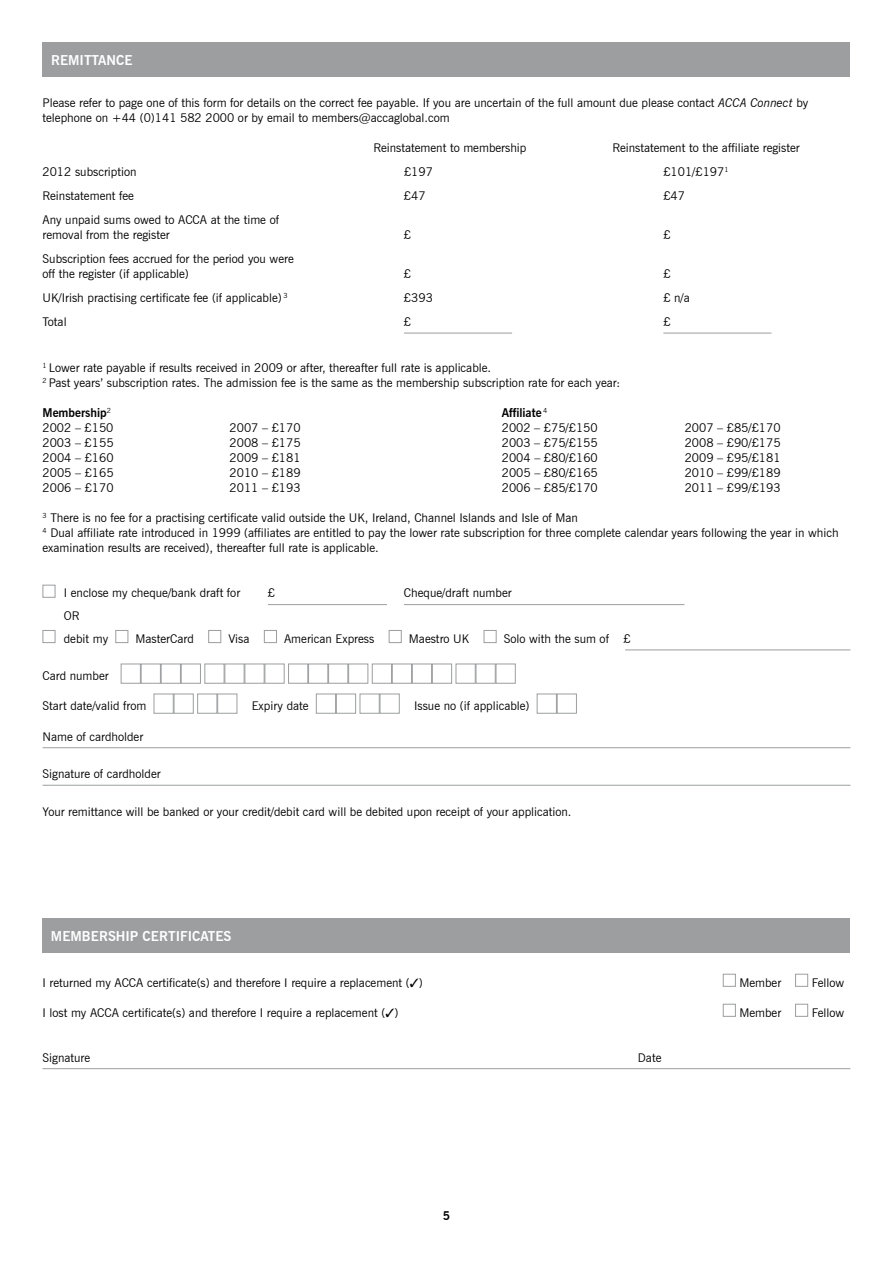
<style>
.page{position:relative;width:893px;height:1263px;background:#fff}
.page>*{position:absolute;margin:0;border:0;box-sizing:border-box;transform-origin:0 0}
.t1{font:700 13.5px "News Gothic BT";color:#fff}
.t2{font:12px/15px "News Gothic BT";color:#000}
.t3{font:700 12px "News Gothic BT";color:#000}
.s1{font-style:italic}
</style>
<div class="page">
<div style="left:723px;top:974px;width:13px;height:13px;border:1px solid #9c9e9f"></div>
<div style="left:795px;top:974px;width:13px;height:13px;border:1px solid #9c9e9f"></div>
<div style="left:723px;top:1004px;width:13px;height:13px;border:1px solid #9c9e9f"></div>
<div style="left:795px;top:1004px;width:13px;height:13px;border:1px solid #9c9e9f"></div>
<hr style="left:42px;top:1068px;width:808px;height:1px;background:#9c9e9f">
<hr style="left:404px;top:333px;width:108px;height:1px;background:#9c9e9f">
<hr style="left:663px;top:333px;width:108px;height:1px;background:#9c9e9f">
<div style="left:43px;top:585px;width:12px;height:13px;border:1px solid #9c9e9f"></div>
<hr style="left:268px;top:604px;width:119px;height:1px;background:#9c9e9f">
<hr style="left:404px;top:604px;width:280px;height:1px;background:#9c9e9f">
<div style="left:43px;top:630px;width:12px;height:13px;border:1px solid #9c9e9f"></div>
<div style="left:115px;top:630px;width:13px;height:13px;border:1px solid #9c9e9f"></div>
<div style="left:208px;top:630px;width:13px;height:13px;border:1px solid #9c9e9f"></div>
<div style="left:264px;top:630px;width:13px;height:13px;border:1px solid #9c9e9f"></div>
<div style="left:389px;top:630px;width:13px;height:13px;border:1px solid #9c9e9f"></div>
<div style="left:484px;top:630px;width:13px;height:13px;border:1px solid #9c9e9f"></div>
<hr style="left:625px;top:649px;width:225px;height:1px;background:#9c9e9f">
<div style="left:121px;top:664px;width:20px;height:20px;border:1px solid #9c9e9f"></div>
<div style="left:141px;top:664px;width:20px;height:20px;border:1px solid #9c9e9f"></div>
<div style="left:161px;top:664px;width:20px;height:20px;border:1px solid #9c9e9f"></div>
<div style="left:181px;top:664px;width:20px;height:20px;border:1px solid #9c9e9f"></div>
<div style="left:204px;top:664px;width:20px;height:20px;border:1px solid #9c9e9f"></div>
<div style="left:224px;top:664px;width:20px;height:20px;border:1px solid #9c9e9f"></div>
<div style="left:244px;top:664px;width:21px;height:20px;border:1px solid #9c9e9f"></div>
<div style="left:265px;top:664px;width:20px;height:20px;border:1px solid #9c9e9f"></div>
<div style="left:288px;top:664px;width:20px;height:20px;border:1px solid #9c9e9f"></div>
<div style="left:308px;top:664px;width:20px;height:20px;border:1px solid #9c9e9f"></div>
<div style="left:328px;top:664px;width:20px;height:20px;border:1px solid #9c9e9f"></div>
<div style="left:348px;top:664px;width:20px;height:20px;border:1px solid #9c9e9f"></div>
<div style="left:372px;top:664px;width:20px;height:20px;border:1px solid #9c9e9f"></div>
<div style="left:392px;top:664px;width:20px;height:20px;border:1px solid #9c9e9f"></div>
<div style="left:412px;top:664px;width:20px;height:20px;border:1px solid #9c9e9f"></div>
<div style="left:432px;top:664px;width:20px;height:20px;border:1px solid #9c9e9f"></div>
<div style="left:456px;top:664px;width:20px;height:20px;border:1px solid #9c9e9f"></div>
<div style="left:476px;top:664px;width:20px;height:20px;border:1px solid #9c9e9f"></div>
<div style="left:496px;top:664px;width:20px;height:20px;border:1px solid #9c9e9f"></div>
<div style="left:154px;top:694px;width:20px;height:20px;border:1px solid #9c9e9f"></div>
<div style="left:174px;top:694px;width:20px;height:20px;border:1px solid #9c9e9f"></div>
<div style="left:197px;top:694px;width:20px;height:20px;border:1px solid #9c9e9f"></div>
<div style="left:217px;top:694px;width:20px;height:20px;border:1px solid #9c9e9f"></div>
<div style="left:316px;top:694px;width:20px;height:20px;border:1px solid #9c9e9f"></div>
<div style="left:336px;top:694px;width:20px;height:20px;border:1px solid #9c9e9f"></div>
<div style="left:360px;top:694px;width:20px;height:20px;border:1px solid #9c9e9f"></div>
<div style="left:380px;top:694px;width:20px;height:20px;border:1px solid #9c9e9f"></div>
<div style="left:537px;top:694px;width:20px;height:20px;border:1px solid #9c9e9f"></div>
<div style="left:557px;top:694px;width:20px;height:20px;border:1px solid #9c9e9f"></div>
<hr style="left:43px;top:747px;width:807px;height:1px;background:#9c9e9f">
<hr style="left:43px;top:785px;width:807px;height:1px;background:#9c9e9f">
<div style="left:43px;top:43px;width:807px;height:34px;background:#9c9e9f"></div>
<div style="left:42px;top:918px;width:808px;height:34px;background:#9c9e9f"></div>
<p class="t1" style="left:51px;top:52px;width:26px">REMITTA</p>
<p class="t1" style="left:107px;top:52px;width:28px">NCE</p>
<p class="t2" style="left:43px;top:95px;width:767px">Please refer to page one of this form for details on the correct fee payable. If you are uncertain of the full amount due please contact <span class="s1">ACCA Connect</span> by telephone on +44 (0)141 582 2000 or by email to members@accaglobal.com</p>
<p class="t2" style="left:373px;top:140px;width:155px">Reinstatement to membership</p>
<p class="t2" style="left:612px;top:140px;width:189px">Reinstatement to the affiliate register</p>
<p class="t2" style="left:43px;top:164px;width:95px">2012 subscription</p>
<p class="t2" style="left:404px;top:164px;width:30px">£197</p>
<p class="t2" style="left:663px;top:164px;width:67px">£101/£197<sup>1</sup></p>
<p class="t2" style="left:43px;top:188px;width:93px">Reinstatement fee</p>
<p class="t2" style="left:404px;top:188px;width:23px">£47</p>
<p class="t2" style="left:663px;top:188px;width:23px">£47</p>
<p class="t2" style="left:43px;top:212px;width:238px">Any unpaid sums owed to ACCA at the time of removal from the register</p>
<p class="t2" style="left:404px;top:227px;width:9px">£</p>
<p class="t2" style="left:663px;top:227px;width:9px">£</p>
<p class="t2" style="left:43px;top:251px;width:253px">Subscription fees accrued for the period you were off the register (if applicable)</p>
<p class="t2" style="left:404px;top:266px;width:9px">£</p>
<p class="t2" style="left:663px;top:266px;width:9px">£</p>
<p class="t2" style="left:43px;top:290px;width:247px">UK/Irish practising certificate fee (if applicable) <sup>3</sup></p>
<p class="t2" style="left:404px;top:290px;width:30px">£393</p>
<p class="t2" style="left:663px;top:290px;width:28px">£ n/a</p>
<p class="t2" style="left:43px;top:314px;width:26px">Total</p>
<p class="t2" style="left:404px;top:314px;width:9px">£</p>
<p class="t2" style="left:663px;top:314px;width:9px">£</p>
<p class="t2" style="left:43px;top:361px;width:579px"><sup>1</sup> Lower rate payable if results received in 2009 or after, thereafter full rate is applicable.<br><sup>2</sup> Past years’ subscription rates. The admission fee is the same as the membership subscription rate for each year:</p>
<p class="t3" style="left:43px;top:406px;width:70px">MEMBERSHIP<sup>2</sup></p>
<p class="t3" style="left:502px;top:406px;width:47px">AFFILIATE <sup>4</sup></p>
<p class="t2" style="left:43px;top:421px;width:73px">2002 – £150</p>
<p class="t2" style="left:230px;top:421px;width:73px">2007 – £170</p>
<p class="t2" style="left:502px;top:421px;width:97px">2002 – £75/£150</p>
<p class="t2" style="left:685px;top:421px;width:97px">2007 – £85/£170</p>
<p class="t2" style="left:43px;top:436px;width:73px">2003 – £155</p>
<p class="t2" style="left:230px;top:436px;width:73px">2008 – £175</p>
<p class="t2" style="left:502px;top:436px;width:97px">2003 – £75/£155</p>
<p class="t2" style="left:685px;top:436px;width:97px">2008 – £90/£175</p>
<p class="t2" style="left:43px;top:451px;width:73px">2004 – £160</p>
<p class="t2" style="left:230px;top:451px;width:73px">2009 – £181</p>
<p class="t2" style="left:502px;top:451px;width:97px">2004 – £80/£160</p>
<p class="t2" style="left:685px;top:451px;width:97px">2009 – £95/£181</p>
<p class="t2" style="left:43px;top:466px;width:73px">2005 – £165</p>
<p class="t2" style="left:230px;top:466px;width:73px">2010 – £189</p>
<p class="t2" style="left:502px;top:466px;width:97px">2005 – £80/£165</p>
<p class="t2" style="left:685px;top:466px;width:97px">2010 – £99/£189</p>
<p class="t2" style="left:43px;top:481px;width:73px">2006 – £170</p>
<p class="t2" style="left:230px;top:481px;width:73px">2011 – £193</p>
<p class="t2" style="left:502px;top:481px;width:97px">2006 – £85/£170</p>
<p class="t2" style="left:685px;top:481px;width:97px">2011 – £99/£193</p>
<p class="t2" style="left:43px;top:511px;width:798px"><sup>3</sup> There is no fee for a practising certificate valid outside the UK, Ireland, Channel Islands and Isle of Man<br><sup>4</sup> Dual affiliate rate introduced in 1999 (affiliates are entitled to pay the lower rate subscription for three complete calendar years following the year in which examination results are received), thereafter full rate is applicable.</p>
<p class="t2" style="left:64px;top:586px;width:178px">I enclose my cheque/bank draft for</p>
<p class="t2" style="left:268px;top:586px;width:9px">£</p>
<p class="t2" style="left:404px;top:586px;width:109px">Cheque/draft number</p>
<p class="t2" style="left:64px;top:604px;width:46px;line-height:22.6px">OR<br>debit my</p>
<p class="t2" style="left:136px;top:631px;width:60px">MasterCard</p>
<p class="t2" style="left:228px;top:631px;width:23px">Visa</p>
<p class="t2" style="left:284px;top:631px;width:92px">American Express</p>
<p class="t2" style="left:409px;top:631px;width:62px">Maestro UK</p>
<p class="t2" style="left:504px;top:631px;width:128px">Solo with the sum of £</p>
<p class="t2" style="left:43px;top:669px;width:68px">Card number</p>
<p class="t2" style="left:43px;top:699px;width:105px">Start date/valid from</p>
<p class="t2" style="left:252px;top:699px;width:58px">Expiry date</p>
<p class="t2" style="left:414px;top:699px;width:117px">Issue no (if applicable)</p>
<p class="t2" style="left:43px;top:729px;width:102px">Name of cardholder</p>
<p class="t2" style="left:43px;top:766px;width:120px">Signature of cardholder</p>
<p class="t2" style="left:43px;top:804px;width:530px">Your remittance will be banked or your credit/debit card will be debited upon receipt of your application.</p>
<p class="t1" style="left:51px;top:928px;width:66px">M EMB ERSHIP</p>
<p class="t1" style="left:143px;top:928px;width:34px">CERTIFICAT</p>
<p class="t1" style="left:216px;top:928px;width:16px">ES</p>
<p class="t2" style="left:42px;top:975px;width:382px">I returned my ACCA certificate(s) and therefore I require a replacement (✓)</p>
<p class="t2" style="left:739px;top:975px;width:43px">Member</p>
<p class="t2" style="left:812px;top:975px;width:34px">Fellow</p>
<p class="t2" style="left:42px;top:1005px;width:357px">I lost my ACCA certificate(s) and therefore I require a replacement (✓)</p>
<p class="t2" style="left:739px;top:1005px;width:43px">Member</p>
<p class="t2" style="left:812px;top:1005px;width:34px">Fellow</p>
<p class="t2" style="left:42px;top:1050px;width:49px">Signature</p>
<p class="t2" style="left:638px;top:1050px;width:25px">Date</p>
<p class="t3" style="left:443px;top:1209px;width:9px">5</p>
</div>
